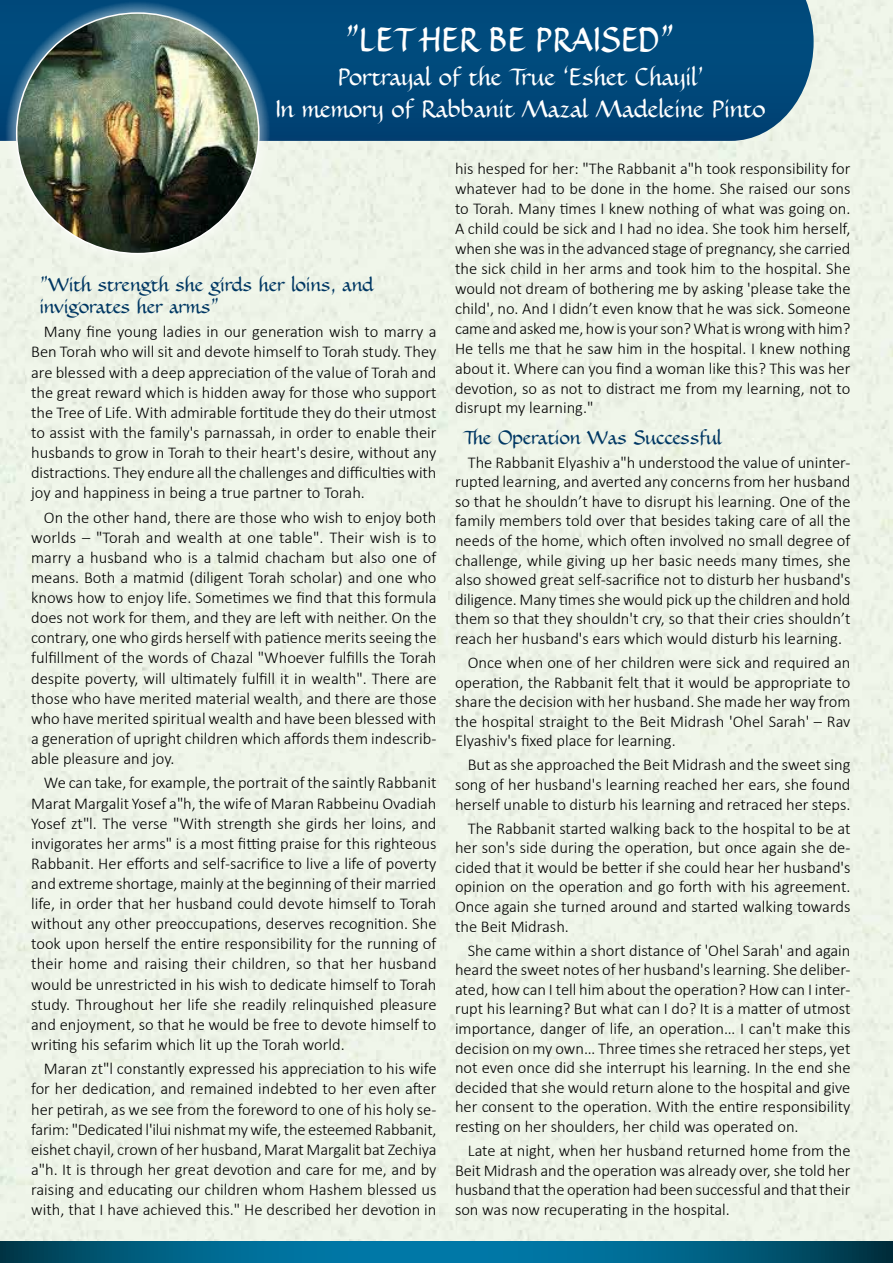
<style>
.page{position:relative;width:893px;height:1263px;background:#fff}
.page>*{position:absolute;margin:0;border:0;box-sizing:border-box;transform-origin:0 0}
.t1{font:700 31.5px "Demi Tasse";letter-spacing:.01em;color:#fff;scale:.92 1}
.t2{font:22.5px/31.2px "Demi Tasse";color:#fff;text-align:center}
.t3{font:18px/21.9px "Demi Tasse";color:#003763}
.t4{font:300 16.5px/20.1px "Calibri";color:#000;text-align:justify}
</style>
<div class="page">
<div style="left:0;top:0;width:893px;height:1242px;background:#eef4e8"></div>
<svg style="left:0;top:0;width:814px;height:141px;background:#064b7c"></svg>
<svg style="left:0;top:1242px;width:893px;height:21px;background:#006286"></svg>
<div style="left:6px;top:2px;width:264px;height:263px;background:#fff;opacity:.75"></div>
<img style="left:17px;top:13px;width:242px;height:241px">
<h1 class="t1" style="left:345px;top:18px;width:359px">"LET HER BE PRAISED"</h1>
<h2 class="t2" style="left:276px;top:61px;width:491px">Portrayal of the True ‘Eshet Chayil’<br>In memory of Rabbanit Mazal Madeleine Pinto</h2>
<p class="t4" style="left:455px;top:159px;width:397px">his hesped for her: "The Rabbanit a"h took responsibility for whatever had to be done in the home. She raised our sons to Torah. Many times I knew nothing of what was going on.<br>A child could be sick and I had no idea. She took him herself, when she was in the advanced stage of pregnancy, she carried the sick child in her arms and took him to the hospital. She would not dream of bothering me by asking 'please take the child', no. And I didn’t even know that he was sick. Someone came and asked me, how is your son? What is wrong with him?<br>He tells me that he saw him in the hospital. I knew nothing about it. Where can you find a woman like this? This was her devotion, so as not to distract me from my learning, not to disrupt my learning."</p>
<p class="t3" style="left:463px;top:426px;width:260px">The Operation Was Successful</p>
<p class="t4" style="left:455px;top:452px;width:397px;line-height:19.6px;text-indent:13px">The Rabbanit Elyashiv a"h understood the value of uninter&shy;rupted learning, and averted any concerns from her husband so that he shouldn’t have to disrupt his learning. One of the family members told over that besides taking care of all the needs of the home, which often involved no small degree of challenge, while giving up her basic needs many times, she also showed great self-sacrifice not to disturb her husband's diligence. Many times she would pick up the children and hold them so that they shouldn't cry, so that their cries shouldn’t reach her husband's ears which would disturb his learning.</p>
<p class="t4" style="left:455px;top:652px;width:397px;line-height:19.6px;text-indent:13px">Once when one of her children were sick and required an operation, the Rabbanit felt that it would be appropriate to share the decision with her husband. She made her way from the hospital straight to the Beit Midrash 'Ohel Sarah' – Rav Elyashiv's fixed place for learning.</p>
<p class="t4" style="left:455px;top:755px;width:397px;line-height:19.6px;text-indent:13px">But as she approached the Beit Midrash and the sweet sing song of her husband's learning reached her ears, she found herself unable to disturb his learning and retraced her steps.</p>
<p class="t4" style="left:455px;top:818px;width:397px;line-height:19.6px;text-indent:13px">The Rabbanit started walking back to the hospital to be at her son's side during the operation, but once again she de&shy;cided that it would be better if she could hear her husband's opinion on the operation and go forth with his agreement.<br>Once again she turned around and started walking towards the Beit Midrash.</p>
<p class="t4" style="left:455px;top:940px;width:397px;line-height:19.6px;text-indent:13px">She came within a short distance of 'Ohel Sarah' and again heard the sweet notes of her husband's learning. She deliber&shy;ated, how can I tell him about the operation? How can I inter&shy;rupt his learning? But what can I do? It is a matter of utmost importance, danger of life, an operation… I can't make this decision on my own… Three times she retraced her steps, yet not even once did she interrupt his learning. In the end she decided that she would return alone to the hospital and give her consent to the operation. With the entire responsibility resting on her shoulders, her child was operated on.</p>
<p class="t4" style="left:455px;top:1140px;width:397px;line-height:19.6px;text-indent:13px">Late at night, when her husband returned home from the Beit Midrash and the operation was already over, she told her husband that the operation had been successful and that their son was now recuperating in the hospital.</p>
<p class="t3" style="left:40px;top:274px;width:335px">"With strength she girds her loins, and invigorates her arms"</p>
<p class="t4" style="left:31px;top:322px;width:407px;text-indent:13px">Many fine young ladies in our generation wish to marry a Ben Torah who will sit and devote himself to Torah study. They are blessed with a deep appreciation of the value of Torah and the great reward which is hidden away for those who support the Tree of Life. With admirable fortitude they do their utmost to assist with the family's parnassah, in order to enable their husbands to grow in Torah to their heart's desire, without any distractions. They endure all the challenges and difficulties with joy and happiness in being a true partner to Torah.</p>
<p class="t4" style="left:31px;top:507px;width:407px;text-indent:13px">On the other hand, there are those who wish to enjoy both worlds – "Torah and wealth at one table". Their wish is to marry a husband who is a talmid chacham but also one of means. Both a matmid (diligent Torah scholar) and one who knows how to enjoy life. Sometimes we find that this formula does not work for them, and they are left with neither. On the contrary, one who girds herself with patience merits seeing the fulfillment of the words of Chazal "Whoever fulfills the Torah despite poverty, will ultimately fulfill it in wealth". There are those who have merited material wealth, and there are those who have merited spiritual wealth and have been blessed with a generation of upright children which affords them indescrib&shy;able pleasure and joy.</p>
<p class="t4" style="left:31px;top:773px;width:407px;text-indent:13px">We can take, for example, the portrait of the saintly Rabbanit Marat Margalit Yosef a"h, the wife of Maran Rabbeinu Ovadiah Yosef zt"l. The verse "With strength she girds her loins, and invigorates her arms" is a most fitting praise for this righteous Rabbanit. Her efforts and self-sacrifice to live a life of poverty and extreme shortage, mainly at the beginning of their married life, in order that her husband could devote himself to Torah without any other preoccupations, deserves recognition. She took upon herself the entire responsibility for the running of their home and raising their children, so that her husband would be unrestricted in his wish to dedicate himself to Torah study. Throughout her life she readily relinquished pleasure and enjoyment, so that he would be free to devote himself to writing his sefarim which lit up the Torah world.</p>
<p class="t4" style="left:31px;top:1058px;width:407px;text-indent:13px">Maran zt"l constantly expressed his appreciation to his wife for her dedication, and remained indebted to her even after her petirah, as we see from the foreword to one of his holy se&shy;farim: "Dedicated l'ilui nishmat my wife, the esteemed Rabbanit, eishet chayil, crown of her husband, Marat Margalit bat Zechiya a"h. It is through her great devotion and care for me, and by raising and educating our children whom Hashem blessed us with, that I have achieved this." He described her devotion in</p>
</div>
